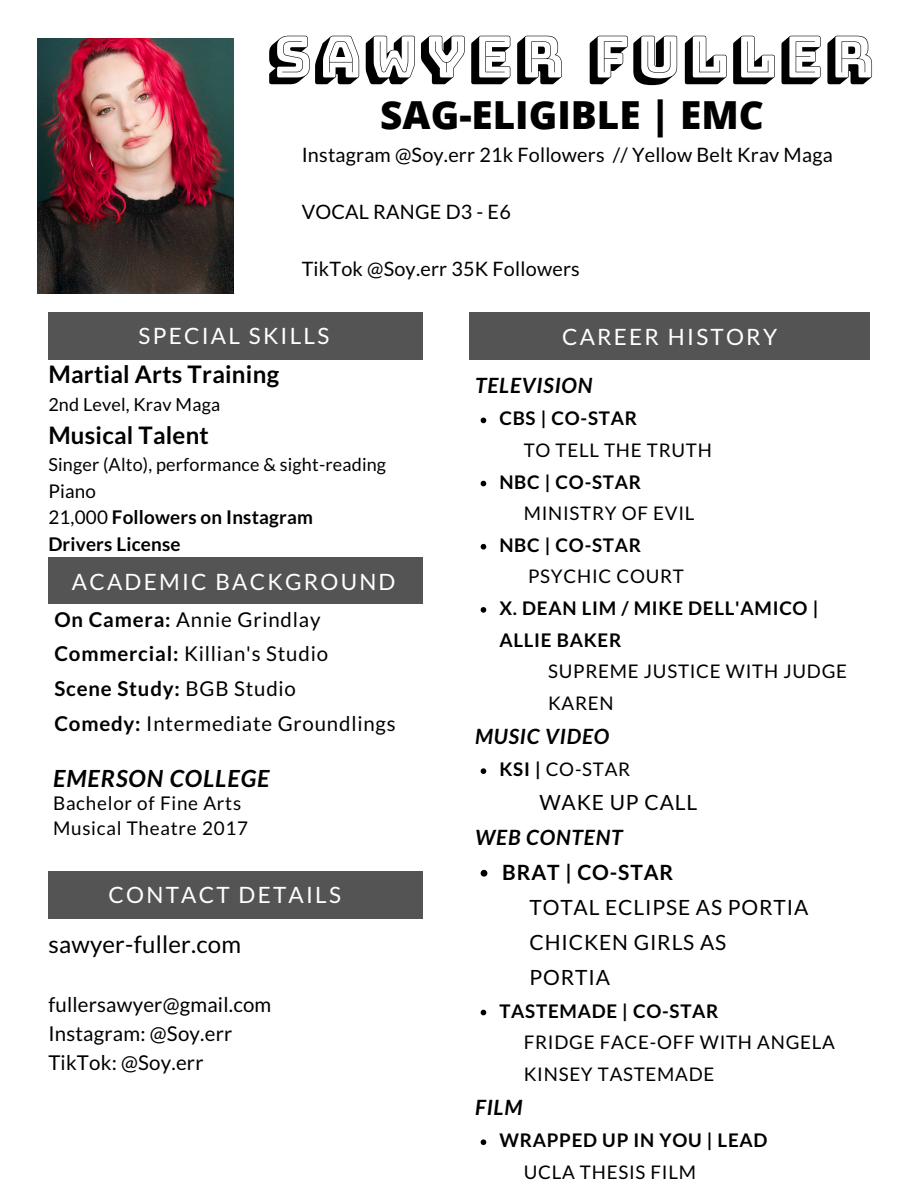
<style>
.page{position:relative;width:918px;height:1188px;background:#fff}
.page>*{position:absolute;margin:0;border:0;box-sizing:border-box;transform-origin:0 0}
.t1{font:57.15px "Bungee Shade";letter-spacing:.05em;color:#000}
.t2{font:800 38.7px "Open Sans";color:#000}
.t3{font:700 24.15px "Lato";letter-spacing:.01em;color:#000}
.t4{font:24px "Lato";letter-spacing:.01em;color:#000}
.t5{font:700 24px "Lato";letter-spacing:.01em;color:#000}
.t6{font:italic 700 23.55px "Lato";letter-spacing:.04em;color:#000}
.t7{font:22.5px "Lato";letter-spacing:.1em;color:#fff}
.t8{font:21px "Lato";letter-spacing:.04em;color:#000}
.t9{font:italic 700 21px "Lato";letter-spacing:.04em;color:#000}
.t10{font:700 21px "Lato";letter-spacing:.04em;color:#000}
.t11{font:20.4px "Lato";letter-spacing:.04em;color:#000}
.t12{font:20.4px "Lato";letter-spacing:.01em;color:#000}
.t13{font:700 20.4px "Lato";letter-spacing:.04em;color:#000}
.t14{font:19.8px "Lato";letter-spacing:.01em;color:#000}
.t15{font:18.9px "Lato";letter-spacing:.04em;color:#000}
.t16{font:700 18.9px "Lato";letter-spacing:.01em;color:#000}
.t17{font:18.75px/31.7px "Lato";letter-spacing:.04em;color:#000}
.t18{font:700 18.75px/31.7px "Lato";letter-spacing:.04em;color:#000}
.t19{font:18px "Lato";letter-spacing:.01em;color:#000}
.s1{font-weight:400}
.s2{font-weight:700}
</style>
<div class="page">
<div style="left:469px;top:313px;width:401px;height:47px;background:#545454"></div>
<div style="left:48px;top:872px;width:375px;height:47px;background:#545454"></div>
<div style="left:48px;top:313px;width:375px;height:47px;background:#545454"></div>
<div style="left:48px;top:558px;width:375px;height:46px;background:#545454"></div>
<img style="left:38px;top:39px;width:195px;height:254px">
<svg style="left:481px;top:418px;width:5px;height:5px"></svg>
<svg style="left:481px;top:481px;width:5px;height:5px"></svg>
<svg style="left:481px;top:544px;width:5px;height:6px"></svg>
<svg style="left:481px;top:607px;width:5px;height:6px"></svg>
<svg style="left:481px;top:768px;width:5px;height:6px"></svg>
<svg style="left:481px;top:870px;width:6px;height:7px"></svg>
<svg style="left:481px;top:1010px;width:5px;height:5px"></svg>
<svg style="left:481px;top:1139px;width:5px;height:6px"></svg>
<p class="t1" style="left:268px;top:28px;width:607px">SAWYER FULLER</p>
<p class="t2" style="left:380px;top:88px;width:385px">SAG-ELIGIBLE | EMC</p>
<p class="t14" style="left:302px;top:142px;width:533px">Instagram @Soy.err 21k Followers // Yellow Belt Krav Maga</p>
<p class="t14" style="left:302px;top:199px;width:211px">VOCAL RANGE D3 - E6</p>
<p class="t14" style="left:302px;top:256px;width:280px">TikTok @Soy.err 35K Followers</p>
<p class="t7" style="left:139px;top:322px;width:192px">SPECIAL SKILLS</p>
<p class="t3" style="left:48px;top:359px;width:232px">Martial Arts Training</p>
<p class="t19" style="left:48px;top:393px;width:173px">2nd Level, Krav Maga</p>
<p class="t5" style="left:48px;top:420px;width:162px">Musical Talent</p>
<p class="t19" style="left:48px;top:453px;width:339px">Singer (Alto), performance &amp; sight-reading</p>
<p class="t15" style="left:48px;top:479px;width:49px">Piano</p>
<p class="t16" style="left:48px;top:506px;width:266px"><span class="s1">21,000</span> Followers on Instagram</p>
<p class="t16" style="left:48px;top:532px;width:134px">Drivers License</p>
<p class="t7" style="left:72px;top:567px;width:325px">ACADEMIC BACKGROUND</p>
<p class="t11" style="left:54px;top:607px;width:268px"><span class="s2">On Camera:</span> Annie Grindlay</p>
<p class="t11" style="left:54px;top:641px;width:275px"><span class="s2">Commercial:</span> Killian's Studio</p>
<p class="t13" style="left:54px;top:676px;width:243px">Scene Study: <span class="s1">BGB Studio</span></p>
<p class="t11" style="left:54px;top:711px;width:343px"><span class="s2">Comedy:</span> Intermediate Groundlings</p>
<p class="t6" style="left:53px;top:764px;width:218px">EMERSON COLLEGE</p>
<p class="t15" style="left:53px;top:791px;width:190px">Bachelor of Fine Arts</p>
<p class="t15" style="left:53px;top:817px;width:196px">Musical Theatre 2017</p>
<p class="t7" style="left:109px;top:881px;width:234px">CONTACT DETAILS</p>
<p class="t4" style="left:48px;top:929px;width:194px">sawyer-fuller.com</p>
<p class="t12" style="left:48px;top:992px;width:225px">fullersawyer@gmail.com</p>
<p class="t12" style="left:48px;top:1021px;width:186px">Instagram: @Soy.err</p>
<p class="t12" style="left:48px;top:1050px;width:157px">TikTok: @Soy.err</p>
<p class="t7" style="left:562px;top:323px;width:217px">CAREER HISTORY</p>
<p class="t9" style="left:475px;top:372px;width:119px">TELEVISION</p>
<p class="t18" style="left:499px;top:402px;width:139px">CBS | CO-STAR</p>
<p class="t17" style="left:524px;top:434px;width:190px">TO TELL THE TRUTH</p>
<p class="t18" style="left:499px;top:466px;width:143px">NBC | CO-STAR</p>
<p class="t17" style="left:524px;top:497px;width:172px">MINISTRY OF EVIL</p>
<p class="t18" style="left:499px;top:529px;width:143px">NBC | CO-STAR</p>
<p class="t17" style="left:528px;top:560px;width:157px">PSYCHIC COURT</p>
<p class="t18" style="left:499px;top:592px;width:320px">X. DEAN LIM / MIKE DELL'AMICO |<br>ALLIE BAKER</p>
<p class="t17" style="left:548px;top:655px;width:300px">SUPREME JUSTICE WITH JUDGE<br>KAREN</p>
<p class="t9" style="left:475px;top:723px;width:136px">MUSIC VIDEO</p>
<p class="t17" style="left:499px;top:753px;width:132px"><span class="s2">KSI |</span> CO-STAR</p>
<p class="t8" style="left:539px;top:789px;width:159px">WAKE UP CALL</p>
<p class="t9" style="left:475px;top:824px;width:149px">WEB CONTENT</p>
<p class="t10" style="left:502px;top:859px;width:172px">BRAT | CO-STAR</p>
<p class="t8" style="left:530px;top:894px;width:280px">TOTAL ECLIPSE AS PORTIA</p>
<p class="t8" style="left:530px;top:929px;width:198px">CHICKEN GIRLS AS</p>
<p class="t8" style="left:530px;top:964px;width:82px">PORTIA</p>
<p class="t18" style="left:499px;top:995px;width:221px">TASTEMADE | CO-STAR</p>
<p class="t17" style="left:524px;top:1026px;width:313px">FRIDGE FACE-OFF WITH ANGELA<br>KINSEY TASTEMADE</p>
<p class="t9" style="left:475px;top:1094px;width:49px">FILM</p>
<p class="t18" style="left:499px;top:1124px;width:270px">WRAPPED UP IN YOU | LEAD</p>
<p class="t17" style="left:524px;top:1156px;width:174px">UCLA THESIS FILM</p>
</div>
